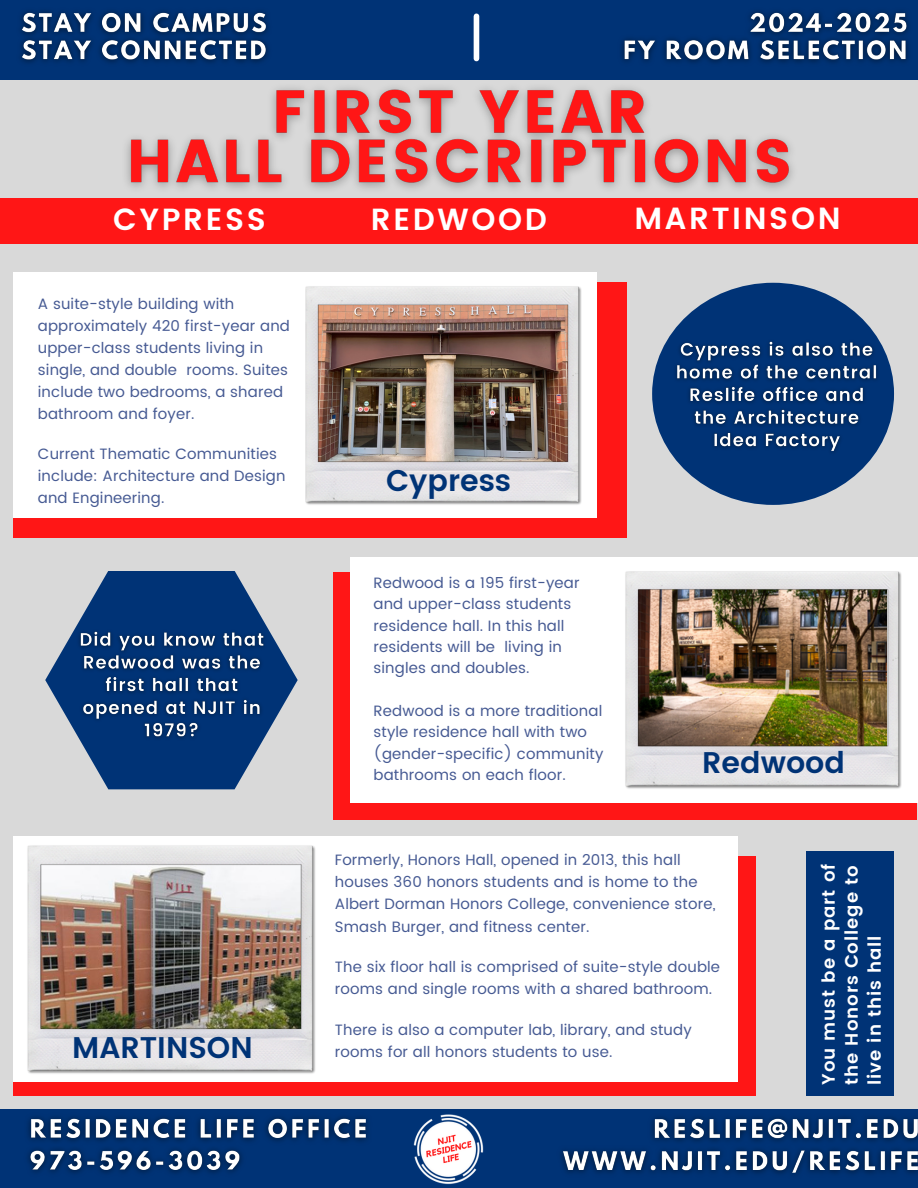
<style>
.page{position:relative;width:918px;height:1188px;background:#d9d9d9}
.page>*{position:absolute;margin:0;border:0;box-sizing:border-box;transform-origin:0 0}
.t1{font:600 30.6px "Poppins";letter-spacing:.085em;color:#fff}
.t2{font:600 29.85px "Poppins";color:#003376}
.t3{font:600 18px/23.1px "Poppins";letter-spacing:.05em;color:#fff;text-align:justify}
.t4{font:15px/21.3px "Poppins";letter-spacing:.01em;color:#465a93}
</style>
<div class="page">
<div style="left:14px;top:857px;width:742px;height:239px;background:#ff1616"></div>
<div style="left:333px;top:572px;width:584px;height:247px;background:#ff1616"></div>
<div style="left:14px;top:283px;width:613px;height:255px;background:#ff1616"></div>
<div style="left:14px;top:272px;width:583px;height:246px;background:#fff"></div>
<div style="left:0;top:1109px;width:918px;height:79px;background:#003376"></div>
<img style="left:28px;top:1116px;width:340px;height:58px">
<img style="left:413px;top:1114px;width:71px;height:71px">
<img style="left:561px;top:1117px;width:357px;height:58px">
<div style="left:0;top:0;width:918px;height:80px;background:#003376"></div>
<img style="left:21px;top:11px;width:248px;height:52px">
<img style="left:621px;top:11px;width:288px;height:52px">
<div style="left:474px;top:16px;width:5px;height:43px;background:#fff"></div>
<img style="left:305px;top:286px;width:277px;height:219px">
<div style="left:350px;top:557px;width:568px;height:246px;background:#fff"></div>
<img style="left:625px;top:571px;width:276px;height:218px">
<div style="left:14px;top:837px;width:723px;height:245px;background:#fff"></div>
<img style="left:27px;top:845px;width:289px;height:229px">
<div style="left:0;top:198px;width:918px;height:46px;background:#ff1616"></div>
<div style="left:807px;top:851px;width:87px;height:245px;background:#003376"></div>
<div style="left:652px;top:283px;width:242px;height:222px;background:#003376;border-radius:50%"></div>
<img style="left:670px;top:334px;width:214px;height:126px">
<img style="left:126px;top:87px;width:667px;height:102px">
<svg style="left:45px;top:571px;width:253px;height:218px;fill:#003376"></svg>
<img style="left:73px;top:625px;width:198px;height:122px">
<h4 class="t1" style="left:113px;top:201px;width:154px">CYPRESS</h4>
<p class="t1" style="left:371px;top:201px;width:178px">REDWOOD</p>
<p class="t1" style="left:634px;top:200px;width:208px">MARTINSON</p>
<p class="t4" style="left:38px;top:293px;width:254px;line-height:22px">A suite-style building with approximately 420 first-year and upper-class students living in single, and double rooms. Suites include two bedrooms, a shared bathroom and foyer.</p>
<p class="t4" style="left:38px;top:443px;width:249px;line-height:22px">Current Thematic Communities include: Architecture and Design and Engineering.</p>
<p class="t2" style="left:72px;top:1030px;width:182px">MARTINSON</p>
<h3 class="t2" style="left:386px;top:463px;width:126px">Cypress</h3>
<h4 class="t4" style="left:374px;top:572px;width:208px">Redwood is a 195 first-year and upper-class students residence hall. In this hall residents will be living in singles and doubles.</h4>
<p class="t4" style="left:374px;top:700px;width:231px">Redwood is a more traditional style residence hall with two (gender-specific) community bathrooms on each floor.</p>
<p class="t2" style="left:702px;top:745px;width:144px">Redwood</p>
<p class="t4" style="left:335px;top:848px;width:382px;line-height:22.4px">Formerly, Honors Hall, opened in 2013, this hall houses 360 honors students and is home to the Albert Dorman Honors College, convenience store, Smash Burger, and fitness center.</p>
<p class="t4" style="left:335px;top:956px;width:387px;line-height:22.4px">The six floor hall is comprised of suite-style double rooms and single rooms with a shared bathroom.</p>
<p class="t4" style="left:335px;top:1018px;width:358px;line-height:22.4px">There is also a computer lab, library, and study rooms for all honors students to use.</p>
<h3 class="t3" style="left:817px;top:1085px;width:222px;rotate:-90deg">You must be a part of the Honors College to live in this hall</h3>
</div>
